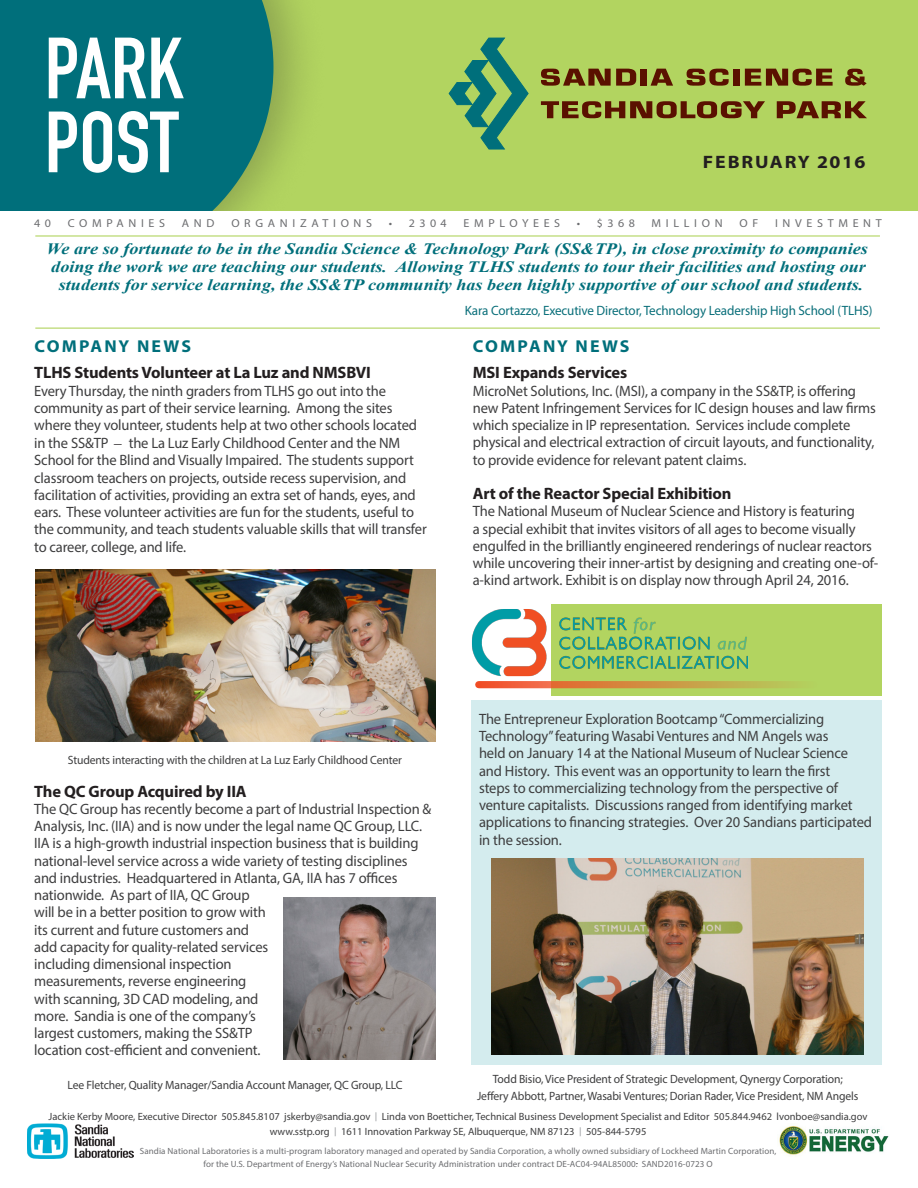
<style>
.page{position:relative;width:918px;height:1188px;background:#fff}
.page>*{position:absolute;margin:0;border:0;box-sizing:border-box;transform-origin:0 0}
.date{font:700 18px "Myriad Pro";letter-spacing:.085em;color:#231f20;scale:1.1 1}
.section_title{font:700 17.25px "Myriad Pro";letter-spacing:.12em;color:#006f7b;scale:1.04 1}
.body_copy{font:700 16.5px "Myriad Pro";letter-spacing:-.01em;color:#231f20}
.Top_quote{font:italic 700 15.9px/18px "Times New Roman";color:#006f7b;text-align:center;scale:1.15 1}
.body_copy-2{font:15px/17.2px "Myriad Pro";letter-spacing:-.01em;color:#3e3e3f}
.body_copy-3{font:13.5px "Myriad Pro";letter-spacing:-.01em;color:#0a6f7a}
.body_copy-4{font:12px/17.2px "Myriad Pro";letter-spacing:-.01em;color:#3e3e3f;text-align:center}
.t1{font:11.55px "Myriad Pro";letter-spacing:.39em;color:#6c6d70;scale:1.04 1}
.t2{font:10.5px "Myriad Pro";color:#3e3e3f}
.t3{font:9px "Myriad Pro";letter-spacing:.01em;color:#6c6d70}
.s1{font-family:"Times New Roman";color:#231f20}
.s2{font-size:8.85px;color:#939598}
</style>
<div class="page">
<div style="left:2px;top:0;width:916px;height:210px;background:#b2d460"></div>
<div style="left:0;top:0;width:327px;height:210px;background:#231f20;opacity:.27"></div>
<svg style="left:0;top:0;width:273px;height:210px;background:#0b7478"></svg>
<svg style="left:449px;top:38px;width:80px;height:112px"></svg>
<svg style="left:541px;top:69px;width:95px;height:17px"></svg>
<div style="left:641px;top:69px;width:6px;height:17px;background:#5a1000"></div>
<svg style="left:651px;top:69px;width:22px;height:17px"></svg>
<svg style="left:687px;top:68px;width:42px;height:18px"></svg>
<div style="left:733px;top:69px;width:6px;height:17px;background:#5a1000"></div>
<svg style="left:745px;top:68px;width:88px;height:18px"></svg>
<svg style="left:845px;top:69px;width:22px;height:17px"></svg>
<svg style="left:541px;top:101px;width:224px;height:17px"></svg>
<svg style="left:777px;top:101px;width:90px;height:17px"></svg>
<svg style="left:49px;top:111px;width:130px;height:62px;background:#77b2b8"></svg>
<svg style="left:49px;top:38px;width:135px;height:60px;background:#82b8be"></svg>
<div style="left:472px;top:700px;width:410px;height:364px;background:#d4ecee"></div>
<hr style="left:35px;top:328px;width:845px;height:1px;background:#b2d460">
<hr style="left:35px;top:235px;width:845px;height:2px;background:#b2d460">
<img style="left:779px;top:1126px;width:110px;height:29px">
<img style="left:27px;top:1124px;width:106px;height:34px">
<img style="left:492px;top:858px;width:372px;height:196px">
<img style="left:284px;top:898px;width:152px;height:162px">
<img style="left:35px;top:570px;width:401px;height:172px">
<div style="left:552px;top:604px;width:330px;height:91px;background:#b2d460"></div>
<img style="left:471px;top:607px;width:278px;height:83px">
<svg style="left:479px;top:681px;width:315px;height:7px;background:#d48c43"></svg>
<p class="date" style="left:703px;top:150px;width:149px">FEBRUARY 2016</p>
<p class="t1" style="left:34px;top:216px;width:18px">4 0</p>
<p class="t1" style="left:68px;top:216px;width:95px">COMPANIES</p>
<p class="t1" style="left:182px;top:216px;width:33px">AND</p>
<p class="t1" style="left:231px;top:216px;width:137px">ORGANIZATIONS</p>
<p class="t1" style="left:389px;top:216px;width:57px">• 2304</p>
<p class="t1" style="left:464px;top:216px;width:94px">EMPLOYEES</p>
<p class="t1" style="left:577px;top:216px;width:57px">• $368</p>
<p class="t1" style="left:652px;top:216px;width:70px">MILLION</p>
<p class="t1" style="left:739px;top:216px;width:20px">O F</p>
<p class="t1" style="left:775px;top:216px;width:104px">INVESTMENT</p>
<p class="Top_quote" style="left:47px;top:240px;width:716px">We are so fortunate to be in the Sandia Science &amp; Technology Park (SS&amp;TP), in close proximity to companies doing the work we are teaching our students. Allowing TLHS students to tour their facilities and hosting our students for service learning, the SS&amp;TP community has been highly supportive of our school and students.</p>
<p class="section_title" style="left:34px;top:335px;width:152px">COMPANY NEWS</p>
<p class="body_copy" style="left:34px;top:362px;width:338px">TLHS Students Volunteer at La Luz and NMSBVI</p>
<p class="body_copy-2" style="left:34px;top:382px;width:394px">Every Thursday, the ninth graders from TLHS go out into the community as part of their service learning. Among the sites where they volunteer, students help at two other schools located in the SS&amp;TP <span class="s1">–</span> the La Luz Early Childhood Center and the NM School for the Blind and Visually Impaired. The students support classroom teachers on projects, outside recess supervision, and facilitation of activities, providing an extra set of hands, eyes, and ears. These volunteer activities are fun for the students, useful to the community, and teach students valuable skills that will transfer to career, college, and life.</p>
<p class="body_copy-3" style="left:465px;top:302px;width:409px">Kara Cortazzo, Executive Director, Technology Leadership High School (TLHS)</p>
<p class="section_title" style="left:473px;top:335px;width:152px">COMPANY NEWS</p>
<p class="body_copy" style="left:473px;top:362px;width:156px">MSI Expands Services</p>
<p class="body_copy-2" style="left:473px;top:382px;width:405px">MicroNet Solutions, Inc. (MSI), a company in the SS&amp;TP, is offering new Patent Infringement Services for IC design houses and law firms which specialize in IP representation. Services include complete physical and electrical extraction of circuit layouts, and functionality, to provide evidence for relevant patent claims.</p>
<p class="body_copy" style="left:473px;top:483px;width:260px">Art of the Reactor Special Exhibition</p>
<p class="body_copy-2" style="left:473px;top:502px;width:407px">The National Museum of Nuclear Science and History is featuring<br>a special exhibit that invites visitors of all ages to become visually engulfed in the brilliantly engineered renderings of nuclear reactors while uncovering their inner-artist by designing and creating one-of&shy;a-kind artwork. Exhibit is on display now through April 24, 2016.</p>
<p class="body_copy-4" style="left:68px;top:751px;width:336px">Students interacting with the children at La Luz Early Childhood Center</p>
<p class="body_copy" style="left:34px;top:780px;width:214px">The QC Group Acquired by IIA</p>
<p class="body_copy-2" style="left:34px;top:800px;width:399px">The QC Group has recently become a part of Industrial Inspection &amp; Analysis, Inc. (IIA) and is now under the legal name QC Group, LLC.<br>IIA is a high-growth industrial inspection business that is building national-level service across a wide variety of testing disciplines and industries. Headquartered in Atlanta, GA, IIA has 7 offices nationwide. As part of IIA, QC Group<br>will be in a better position to grow with<br>its current and future customers and<br>add capacity for quality-related services<br>including dimensional inspection<br>measurements, reverse engineering<br>with scanning, 3D CAD modeling, and<br>more. Sandia is one of the company’s<br>largest customers, making the SS&amp;TP<br>location cost-efficient and convenient.</p>
<p class="body_copy-4" style="left:67px;top:1076px;width:337px">Lee Fletcher, Quality Manager/Sandia Account Manager, QC Group, LLC</p>
<p class="body_copy-2" style="left:479px;top:710px;width:395px">The Entrepreneur Exploration Bootcamp “Commercializing Technology” featuring Wasabi Ventures and NM Angels was<br>held on January 14 at the National Museum of Nuclear Science and History. This event was an opportunity to learn the first<br>steps to commercializing technology from the perspective of venture capitalists. Discussions ranged from identifying market applications to financing strategies. Over 20 Sandians participated in the session.</p>
<p class="body_copy-4" style="left:477px;top:1070px;width:383px">Todd Bisio, Vice President of Strategic Development, Qynergy Corporation;<br>Jeffery Abbott, Partner, Wasabi Ventures; Dorian Rader, Vice President, NM Angels</p>
<p class="t2" style="left:49px;top:1110px;width:821px">Jackie Kerby Moore, Executive Director 505.845.8107 jskerby@sandia.gov <span class="s2">|</span> Linda von Boetticher, Technical Business Development Specialist and Editor 505.844.9462 lvonboe@sandia.gov</p>
<p class="t2" style="left:270px;top:1125px;width:378px">www.sstp.org <span class="s2">|</span> 1611 Innovation Parkway SE, Albuquerque, NM 87123 <span class="s2">|</span> 505-844-5795</p>
<p class="t3" style="left:140px;top:1145px;width:638px">Sandia National Laboratories is a multi-program laboratory managed and operated by Sandia Corporation, a wholly owned subsidiary of Lockheed Martin Corporation,</p>
<p class="t3" style="left:203px;top:1158px;width:511px">for the U.S. Department of Energy’s National Nuclear Security Administration under contract DE-AC04-94AL85000. SAND2016-0723 O</p>
</div>
